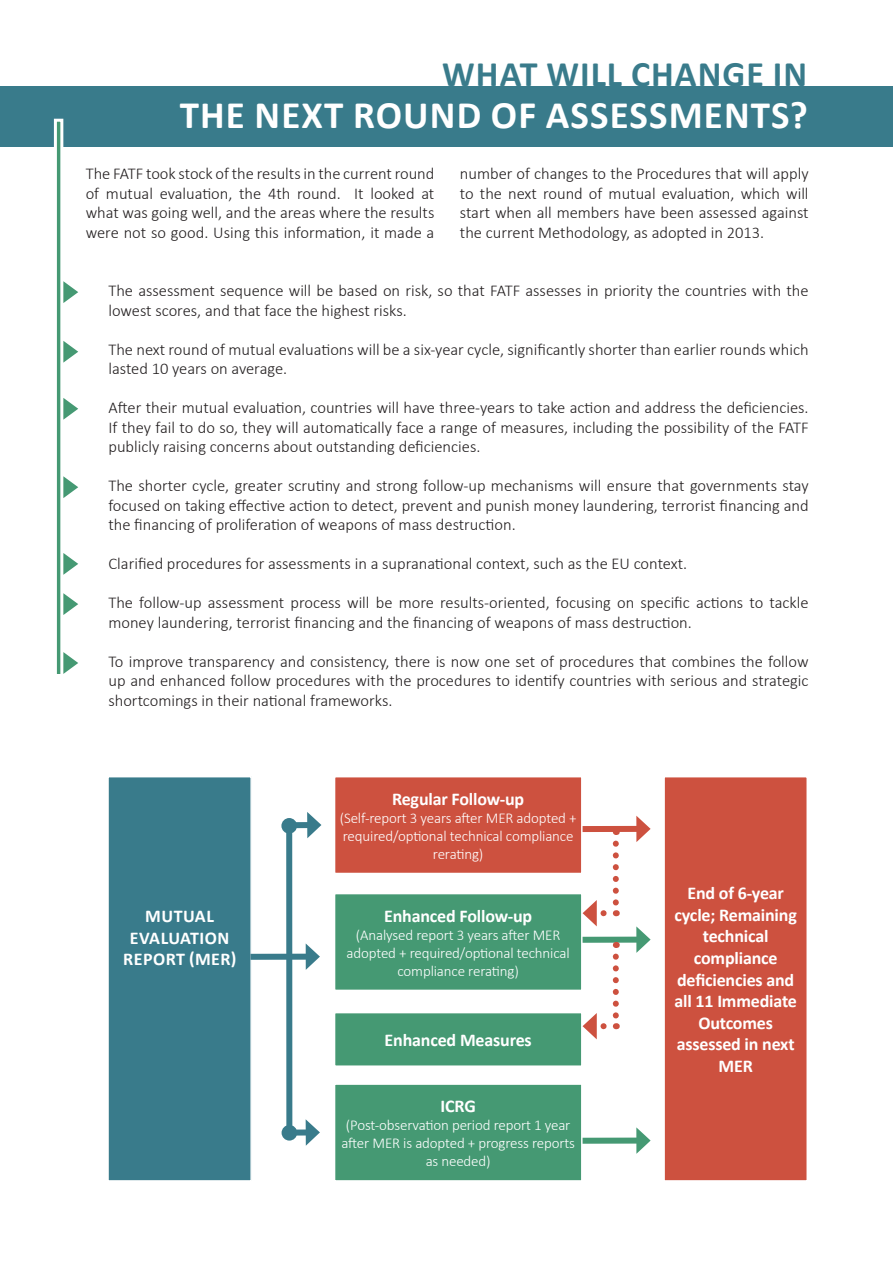
<style>
.page{position:relative;width:893px;height:1263px;background:#fff}
.page>*{position:absolute;margin:0;border:0;box-sizing:border-box;transform-origin:0 0}
.t1{font:700 39px "Calibri";letter-spacing:.03em;color:#fff}
.t2{font:700 36px "Calibri";letter-spacing:.03em;color:#397b8b}
.t3{font:700 18px/21.6px "Calibri";letter-spacing:-.01em;color:#fff;text-align:center}
.t4{font:700 18px/21.6px "Calibri";letter-spacing:.03em;color:#fff;text-align:center}
.t5{font:300 16.5px/19.5px "Calibri";color:#231f20;text-align:justify}
.t6{font:300 15px/18px "Calibri";letter-spacing:-.01em;color:#fff;text-align:center}
</style>
<div class="page">
<div style="left:0;top:86px;width:893px;height:61px;background:#397b8b"></div>
<svg style="left:54px;top:119px;width:9px;height:555px"></svg>
<svg style="left:63px;top:281px;width:15px;height:22px"></svg>
<svg style="left:63px;top:341px;width:15px;height:22px"></svg>
<svg style="left:63px;top:398px;width:15px;height:22px"></svg>
<svg style="left:63px;top:476px;width:15px;height:22px"></svg>
<svg style="left:63px;top:593px;width:15px;height:22px"></svg>
<svg style="left:63px;top:652px;width:15px;height:22px"></svg>
<svg style="left:63px;top:553px;width:15px;height:22px"></svg>
<div style="left:108px;top:777px;width:143px;height:404px;background:#397b8b"></div>
<div style="left:107px;top:776px;width:145px;height:406px;border:2px solid #fff"></div>
<div style="left:664px;top:777px;width:143px;height:404px;background:#cd513f"></div>
<div style="left:663px;top:776px;width:145px;height:406px;border:2px solid #fff"></div>
<div style="left:335px;top:777px;width:247px;height:96px;background:#cd513f"></div>
<div style="left:334px;top:776px;width:249px;height:98px;border:2px solid #fff"></div>
<div style="left:335px;top:893px;width:247px;height:97px;background:#459973"></div>
<div style="left:334px;top:893px;width:249px;height:98px;border:2px solid #fff"></div>
<div style="left:335px;top:1012px;width:247px;height:54px;background:#459973"></div>
<div style="left:334px;top:1012px;width:249px;height:55px;border:2px solid #fff"></div>
<div style="left:335px;top:1084px;width:247px;height:97px;background:#459973"></div>
<div style="left:334px;top:1083px;width:249px;height:99px;border:2px solid #fff"></div>
<div style="left:250px;top:954px;width:61px;height:6px;background:#397b8b"></div>
<svg style="left:306px;top:944px;width:14px;height:26px"></svg>
<div style="left:285px;top:822px;width:28px;height:6px;background:#397b8b"></div>
<svg style="left:307px;top:812px;width:14px;height:26px"></svg>
<div style="left:285px;top:1129px;width:26px;height:7px;background:#397b8b"></div>
<svg style="left:306px;top:1119px;width:14px;height:27px"></svg>
<div style="left:286px;top:826px;width:6px;height:307px;background:#397b8b"></div>
<div style="left:281px;top:818px;width:16px;height:16px;background:#397b8b;border-radius:50%"></div>
<div style="left:282px;top:1125px;width:15px;height:15px;background:#397b8b;border-radius:50%"></div>
<div style="left:583px;top:826px;width:59px;height:6px;background:#cd513f"></div>
<svg style="left:636px;top:816px;width:15px;height:26px"></svg>
<div style="left:583px;top:937px;width:59px;height:6px;background:#459973"></div>
<svg style="left:636px;top:926px;width:15px;height:27px"></svg>
<div style="left:583px;top:1137px;width:59px;height:7px;background:#459973"></div>
<svg style="left:636px;top:1127px;width:15px;height:27px"></svg>
<svg style="left:613px;top:956px;width:6px;height:73px"></svg>
<svg style="left:583px;top:1013px;width:21px;height:26px"></svg>
<svg style="left:613px;top:843px;width:6px;height:73px"></svg>
<svg style="left:583px;top:900px;width:21px;height:26px"></svg>
<p class="t2" style="left:442px;top:49px;width:367px">WHAT WILL CHANGE IN</p>
<p class="t1" style="left:180px;top:88px;width:630px">THE NEXT ROUND OF ASSESSMENTS?</p>
<p class="t5" style="left:86px;top:164px;width:350px">The FATF took stock of the results in the current round of mutual evaluation, the 4th round. It looked at what was going well, and the areas where the results were not so good. Using this information, it made a</p>
<p class="t5" style="left:460px;top:164px;width:350px">number of changes to the Procedures that will apply to the next round of mutual evaluation, which will start when all members have been assessed against the current Methodology, as adopted in 2013.</p>
<p class="t5" style="left:108px;top:281px;width:702px">The assessment sequence will be based on risk, so that FATF assesses in priority the countries with the lowest scores, and that face the highest risks.</p>
<p class="t5" style="left:108px;top:339px;width:702px">The next round of mutual evaluations will be a six-year cycle, significantly shorter than earlier rounds which lasted 10 years on average.</p>
<p class="t5" style="left:108px;top:398px;width:702px">After their mutual evaluation, countries will have three-years to take action and address the deficiencies.<br>If they fail to do so, they will automatically face a range of measures, including the possibility of the FATF publicly raising concerns about outstanding deficiencies.</p>
<p class="t5" style="left:108px;top:476px;width:702px">The shorter cycle, greater scrutiny and strong follow-up mechanisms will ensure that governments stay focused on taking effective action to detect, prevent and punish money laundering, terrorist financing and the financing of proliferation of weapons of mass destruction.</p>
<p class="t5" style="left:108px;top:554px;width:580px">Clarified procedures for assessments in a supranational context, such as the EU context.</p>
<p class="t5" style="left:108px;top:593px;width:702px">The follow-up assessment process will be more results-oriented, focusing on specific actions to tackle money laundering, terrorist financing and the financing of weapons of mass destruction.</p>
<p class="t5" style="left:108px;top:651px;width:702px">To improve transparency and consistency, there is now one set of procedures that combines the follow up and enhanced follow procedures with the procedures to identify countries with serious and strategic shortcomings in their national frameworks.</p>
<p class="t4" style="left:123px;top:905px;width:115px">MUTUAL<br>EVALUATION<br>REPORT (MER)</p>
<p class="t3" style="left:392px;top:788px;width:134px">Regular Follow-up</p>
<p class="t6" style="left:340px;top:809px;width:238px">(Self-report 3 years after MER adopted + required/optional technical compliance rerating)</p>
<p class="t3" style="left:384px;top:905px;width:150px">Enhanced Follow-up</p>
<p class="t6" style="left:347px;top:925px;width:225px">(Analysed report 3 years after MER adopted + required/optional technical compliance rerating)</p>
<p class="t3" style="left:385px;top:1029px;width:149px">Enhanced Measures</p>
<p class="t3" style="left:441px;top:1095px;width:37px">ICRG</p>
<p class="t6" style="left:341px;top:1116px;width:235px">(Post-observation period report 1 year after MER is adopted + progress reports as needed)</p>
<p class="t3" style="left:674px;top:882px;width:124px">End of 6-year cycle; Remaining technical compliance deficiencies and all 11 Immediate<br>Outcomes assessed in next<br>MER</p>
</div>
